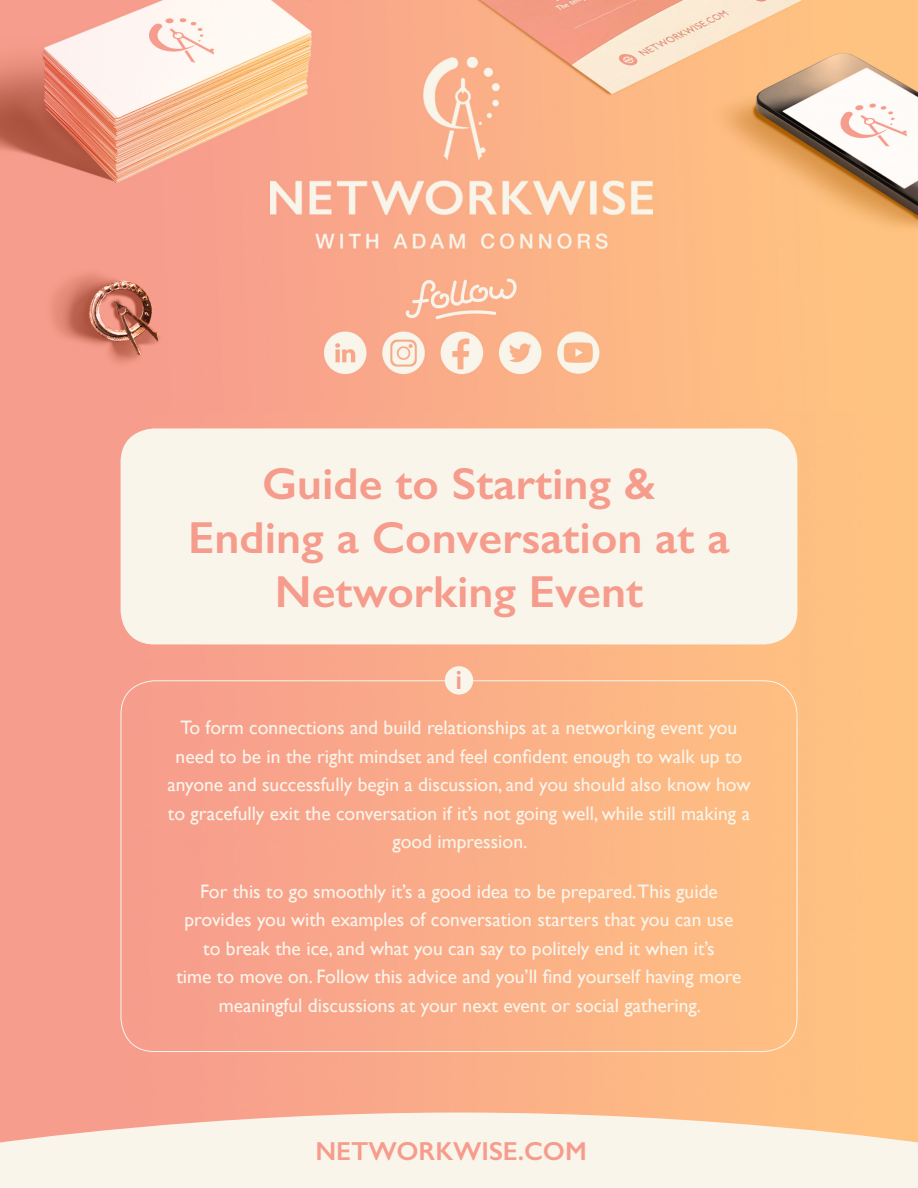
<style>
.page{position:relative;width:918px;height:1188px;background:#fff}
.page>*{position:absolute;margin:0;border:0;box-sizing:border-box;transform-origin:0 0}
.t1{font:600 45px "Gill Sans";color:#f69c8c}
.t2{font:600 27.3px "Gill Sans";color:#f69c8c}
.t3{font:600 26.1px "Gill Sans";color:#f69c8c}
.t4{font:19.5px/28.5px "Gill Sans";color:#f9f5eb;text-align:center}
</style>
<div class="page">
<img style="left:0;top:0;width:918px;height:1113px">
<div style="left:124px;top:432px;width:670px;height:209px;background:#f9f5eb;border-radius:30px"></div>
<div style="left:121px;top:428px;width:676px;height:216px;border:8px solid #f9f5eb;border-radius:30px"></div>
<div style="left:445px;top:666px;width:28px;height:29px;background:#f9f5eb;border-radius:50%"></div>
<svg style="left:0;top:1113px;width:918px;height:75px;background:#f9ebde"></svg>
<p class="t1" style="left:262px;top:456px;width:395px">Guide to Starting &amp;</p>
<p class="t1" style="left:188px;top:510px;width:543px">Ending a Conversation at a</p>
<p class="t1" style="left:275px;top:564px;width:370px">Networking Event</p>
<p class="t2" style="left:456px;top:664px;width:8px">i</p>
<p class="t4" style="left:168px;top:713px;width:584px">To form connections and build relationships at a networking event you need to be in the right mindset and feel confident enough to walk up to anyone and successfully begin a discussion, and you should also know how to gracefully exit the conversation if it’s not going well, while still making a good impression.</p>
<p class="t4" style="left:200px;top:877px;width:519px">For this to go smoothly it’s a good idea to be prepared.This guide</p>
<p class="t4" style="left:185px;top:905px;width:550px">provides you with examples of conversation starters that you can use</p>
<p class="t4" style="left:203px;top:934px;width:513px">to break the ice, and what you can say to politely end it when it’s</p>
<p class="t4" style="left:176px;top:962px;width:567px">time to move on. Follow this advice and you’ll find yourself having more</p>
<p class="t4" style="left:219px;top:991px;width:484px">meaningful discussions at your next event or social gathering.</p>
<p class="t3" style="left:315px;top:1135px;width:273px">NETWORKWISE.COM</p>
</div>
